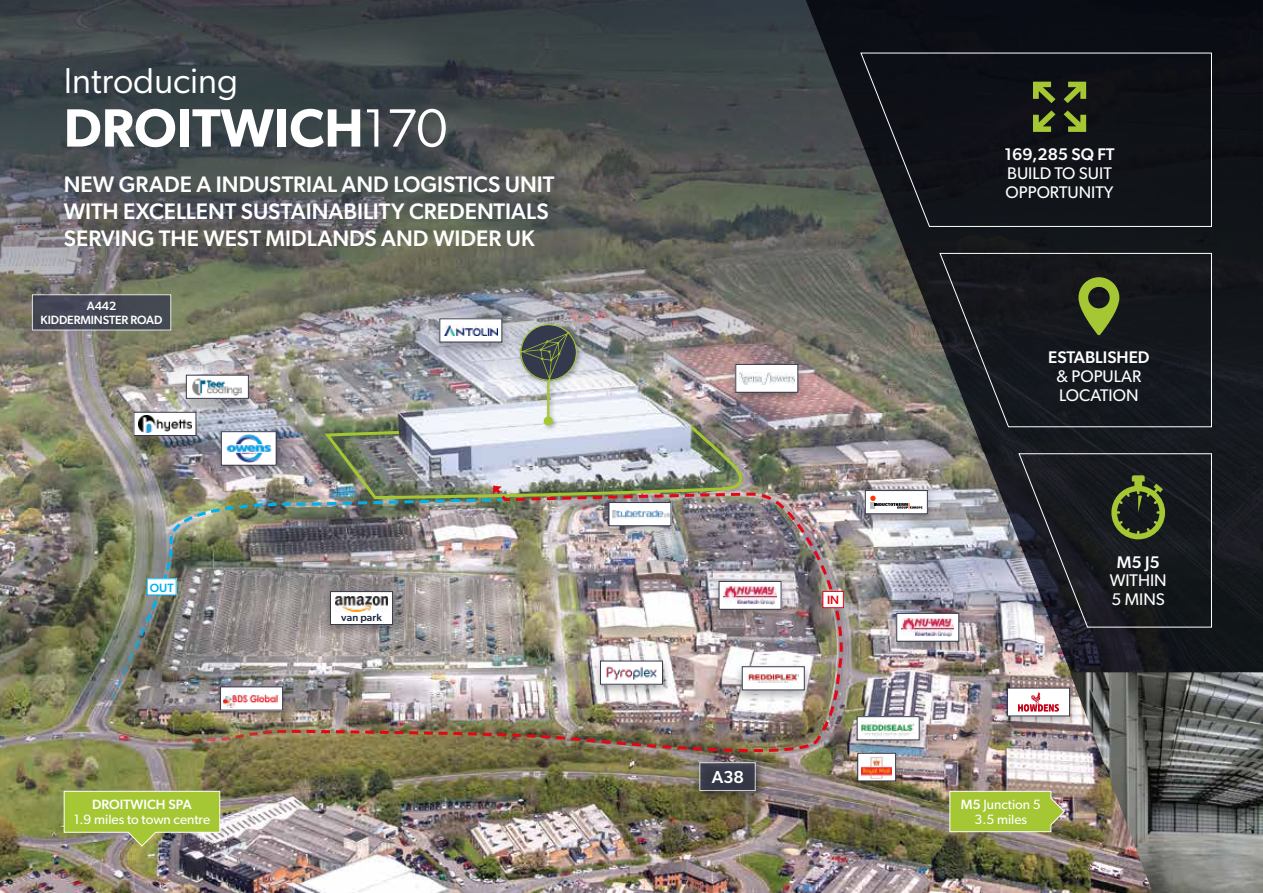
<style>
.page{position:relative;width:1263px;height:893px;background:#fff}
.page>*{position:absolute;margin:0;border:0;box-sizing:border-box;transform-origin:0 0}
.t1{font:600 54px "Gibson";color:#fff}
.t2{font:36px "Gibson";color:#fff}
.t3{font:500 22.5px/27px "Gibson";color:#fff}
.t4{font:500 17.4px "Gibson";color:#fff}
.t5{font:16.8px/18.8px "Gibson";color:#fff}
.t6{font:500 16.8px "Gibson";color:#fff}
.t7{font:13.5px/15px "Gibson";color:#fff;text-align:center}
.t8{font:500 13.5px "Gibson";color:#fff}
.t9{font:500 12px/14.4px "Gibson";letter-spacing:-.01em;color:#fff;text-align:center}
.t10{font:500 12px "Gibson";color:#00b1eb}
.t11{font:500 12px "Gibson";color:#e30613}
.t12{font:500 10.5px "Gibson";letter-spacing:.02em;color:#19233e}
.s1{font-weight:400}
.s2{font-weight:500}
</style>
<div class="page">
<img style="left:0;top:390px;width:803px;height:503px">
<svg style="left:0;top:0;width:803px;height:390px;background:#5c5f5e"></svg>
<img style="left:803px;top:0;width:460px;height:893px">
<svg style="left:1261px;top:113px;width:2px;height:98px"></svg>
<div style="left:32px;top:294px;width:139px;height:36px;background:#444852"></div>
<svg style="left:63px;top:790px;width:158px;height:57px;background:#a1b94d"></svg>
<div style="left:860px;top:52px;width:352px;height:175px;background:#101118"></div>
<svg style="left:939px;top:253px;width:273px;height:174px;background:#1c1f23"></svg>
<svg style="left:1063px;top:82px;width:23px;height:21px"></svg>
<svg style="left:1033px;top:82px;width:22px;height:21px"></svg>
<svg style="left:1033px;top:110px;width:22px;height:22px"></svg>
<svg style="left:1063px;top:110px;width:23px;height:22px"></svg>
<svg style="left:1018px;top:453px;width:194px;height:175px;background:#262a2a"></svg>
<svg style="left:1078px;top:277px;width:41px;height:58px;background:#607328"></svg>
<svg style="left:949px;top:790px;width:116px;height:42px;background:#a8c245"></svg>
<div style="left:694px;top:757px;width:72px;height:45px;background:#000;opacity:.75"></div>
<div style="left:699px;top:762px;width:57px;height:29px;background:#35394d;border:1px solid #fff"></div>
<div style="left:431px;top:314px;width:79px;height:41px;background:#000;opacity:.3"></div>
<div style="left:440px;top:319px;width:62px;height:23px;background:#fff"></div>
<img style="left:445px;top:325px;width:52px;height:11px">
<div style="left:178px;top:377px;width:79px;height:41px;background:#000;opacity:.3"></div>
<div style="left:186px;top:375px;width:62px;height:23px;background:#fff"></div>
<img style="left:192px;top:378px;width:50px;height:18px">
<div style="left:186px;top:375px;width:63px;height:24px;border:1px solid #35394d"></div>
<div style="left:125px;top:414px;width:80px;height:41px;background:#000;opacity:.3"></div>
<div style="left:134px;top:412px;width:62px;height:23px;background:#fff"></div>
<img style="left:139px;top:416px;width:52px;height:16px">
<div style="left:134px;top:412px;width:62px;height:24px;border:1px solid #35394d"></div>
<div style="left:857px;top:486px;width:79px;height:41px;background:#000;opacity:.3"></div>
<div style="left:865px;top:491px;width:62px;height:23px;background:#fff"></div>
<svg style="left:870px;top:496px;width:52px;height:13px"></svg>
<div style="left:865px;top:490px;width:63px;height:24px;border:1px solid #35394d"></div>
<div style="left:888px;top:609px;width:79px;height:45px;background:#000;opacity:.3"></div>
<div style="left:897px;top:613px;width:62px;height:28px;background:#fff"></div>
<img style="left:901px;top:618px;width:53px;height:18px">
<div style="left:896px;top:613px;width:63px;height:29px;border:1px solid #35394d"></div>
<div style="left:999px;top:684px;width:79px;height:44px;background:#000;opacity:.3"></div>
<div style="left:1007px;top:688px;width:62px;height:28px;background:#fff"></div>
<svg style="left:1018px;top:692px;width:41px;height:20px"></svg>
<div style="left:1007px;top:688px;width:63px;height:28px;border:1px solid #35394d"></div>
<div style="left:848px;top:712px;width:80px;height:41px;background:#000;opacity:.3"></div>
<div style="left:857px;top:717px;width:62px;height:23px;background:#fff"></div>
<img style="left:862px;top:721px;width:52px;height:17px">
<div style="left:857px;top:716px;width:62px;height:24px;border:1px solid #35394d"></div>
<div style="left:849px;top:749px;width:55px;height:45px;background:#000;opacity:.3"></div>
<div style="left:858px;top:753px;width:37px;height:28px;background:#fff"></div>
<img style="left:861px;top:757px;width:31px;height:21px">
<div style="left:857px;top:753px;width:39px;height:28px;border:1px solid #35394d"></div>
<svg style="left:1262px;top:292px;width:1px;height:58px"></svg>
<svg style="left:568px;top:747px;width:274px;height:7px;background:#8c6b55"></svg>
<img style="left:136px;top:486px;width:708px;height:261px">
<img style="left:305px;top:423px;width:502px;height:113px">
<img style="left:98px;top:497px;width:405px;height:229px">
<img style="left:96px;top:584px;width:69px;height:144px">
<div style="left:147px;top:579px;width:29px;height:16px;background:#fff"></div>
<div style="left:823px;top:591px;width:20px;height:17px;background:#fff"></div>
<div style="left:822px;top:591px;width:22px;height:17px;border:1px solid #e30613"></div>
<img style="left:1070px;top:672px;width:193px;height:221px">
<div style="left:517px;top:321px;width:66px;height:111px;background:#000;opacity:.3"></div>
<hr style="left:547px;top:370px;width:2px;height:51px;background:#a5c734">
<div style="left:544px;top:416px;width:9px;height:9px;background:#a5c734;border-radius:50%"></div>
<svg style="left:519px;top:324px;width:58px;height:57px;background:#636a66"></svg>
<div style="left:216px;top:426px;width:72px;height:51px;background:#000;opacity:.3"></div>
<div style="left:221px;top:432px;width:55px;height:33px;background:#fff"></div>
<img style="left:226px;top:434px;width:46px;height:29px">
<div style="left:221px;top:431px;width:56px;height:35px;border:1px solid #35394d"></div>
<div style="left:727px;top:360px;width:79px;height:45px;background:#000;opacity:.3"></div>
<div style="left:736px;top:364px;width:62px;height:28px;background:#fff"></div>
<img style="left:739px;top:373px;width:55px;height:11px">
<div style="left:735px;top:364px;width:63px;height:29px;border:1px solid #35394d"></div>
<h2 class="t2" style="left:64px;top:58px;width:176px">Introducing</h2>
<h1 class="t1" style="left:64px;top:96px;width:385px">DROITWICH<span class="s1">170</span></h1>
<p class="t3" style="left:64px;top:170px;width:492px">NEW GRADE A INDUSTRIAL AND LOGISTICS UNIT<br>WITH EXCELLENT SUSTAINABILITY CREDENTIALS<br>SERVING THE WEST MIDLANDS AND WIDER UK</p>
<p class="t9" style="left:41px;top:298px;width:123px">A442<br>KIDDERMINSTER ROAD</p>
<p class="t10" style="left:150px;top:580px;width:25px">OUT</p>
<p class="t8" style="left:92px;top:797px;width:101px">DROITWICH SPA</p>
<p class="t7" style="left:74px;top:812px;width:138px">1.9 miles to town centre</p>
<p class="t12" style="left:341px;top:611px;width:42px">van park</p>
<p class="t4" style="left:712px;top:767px;width:34px">A38</p>
<p class="t11" style="left:827px;top:593px;width:14px">IN</p>
<p class="t6" style="left:1004px;top:144px;width:112px">169,285 SQ FT</p>
<p class="t5" style="left:1005px;top:163px;width:110px">BUILD TO SUIT<br>OPPORTUNITY</p>
<p class="t6" style="left:1048px;top:347px;width:103px">ESTABLISHED</p>
<p class="t5" style="left:1056px;top:367px;width:86px">&amp; POPULAR<br>LOCATION</p>
<p class="t6" style="left:1117px;top:552px;width:45px">M5 J5</p>
<p class="t5" style="left:1110px;top:571px;width:59px">WITHIN<br>5 MINS</p>
<p class="t7" style="left:961px;top:797px;width:81px"><span class="s2">M5</span> Junction 5<br>3.5 miles</p>
</div>
